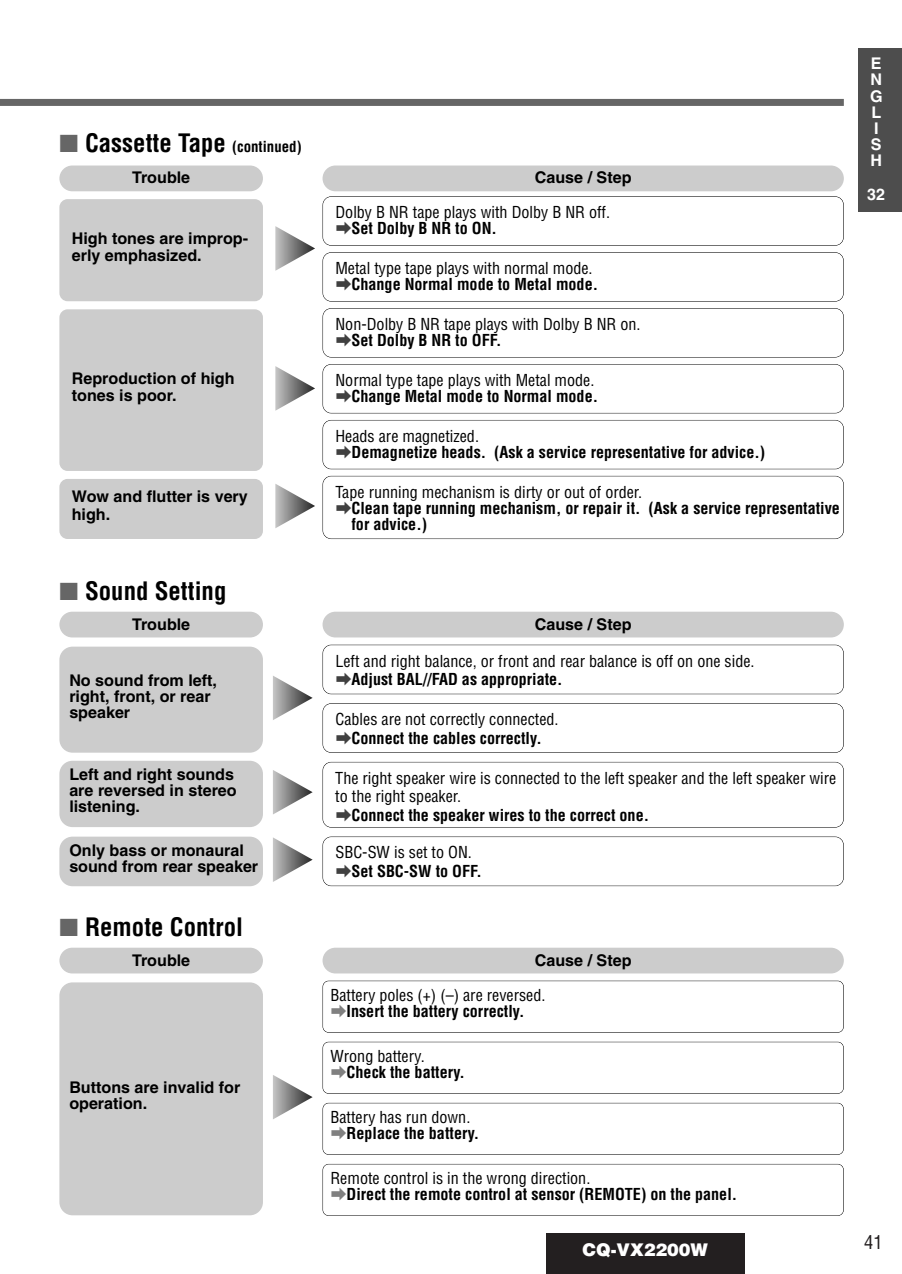
<style>
.page{position:relative;width:902px;height:1274px;background:#fff}
.page>*{position:absolute;margin:0;border:0;box-sizing:border-box;transform-origin:0 0}
.t1{font:700 condensed 24.85px "Helvetica";color:#000}
.t2{font:condensed 18.55px "Helvetica";color:#231f20}
.t3{font:900 17.5px "Helvetica";color:#fff}
.t4{font:condensed 16.1px/18.6px "Helvetica";color:#000}
.t5{font:700 condensed 16.1px/16.1px "Helvetica";color:#000}
.t6{font:700 16.1px/16.1px "Helvetica";color:#000}
.t7{font:700 16.1px/16.1px "Helvetica";color:#fff}
.s1{color:#666}
.s2{font-size:14.88px}
</style>
<div class="page">
<div style="left:546px;top:1233px;width:198px;height:41px;background:#231f20"></div>
<div style="left:858px;top:48px;width:43px;height:131px;background:#4d4d4d"></div>
<div style="left:858px;top:179px;width:43px;height:33px;background:#4d4d4d"></div>
<div style="left:59px;top:166px;width:204px;height:25px;background:#ccc;border-radius:13px"></div>
<div style="left:322px;top:166px;width:521px;height:25px;background:#ccc;border-radius:13px"></div>
<div style="left:322px;top:476px;width:521px;height:63px;border:1px solid #000;border-radius:9px"></div>
<div style="left:322px;top:420px;width:521px;height:49px;border:1px solid #000;border-radius:9px"></div>
<div style="left:322px;top:364px;width:521px;height:49px;border:1px solid #000;border-radius:9px"></div>
<div style="left:322px;top:308px;width:521px;height:50px;border:1px solid #000;border-radius:9px"></div>
<div style="left:322px;top:252px;width:521px;height:50px;border:1px solid #000;border-radius:9px"></div>
<div style="left:322px;top:196px;width:521px;height:50px;border:1px solid #000;border-radius:9px"></div>
<div style="left:59px;top:309px;width:204px;height:162px;background:#ccc;border-radius:8px"></div>
<svg style="left:275px;top:366px;width:40px;height:45px"></svg>
<div style="left:59px;top:479px;width:204px;height:60px;background:#ccc;border-radius:8px"></div>
<svg style="left:275px;top:484px;width:40px;height:44px"></svg>
<div style="left:0;top:99px;width:843px;height:7px;background:#666"></div>
<div style="left:59px;top:612px;width:204px;height:25px;background:#ccc;border-radius:13px"></div>
<div style="left:322px;top:612px;width:521px;height:25px;background:#ccc;border-radius:13px"></div>
<div style="left:59px;top:647px;width:204px;height:106px;background:#ccc;border-radius:13px"></div>
<svg style="left:273px;top:676px;width:39px;height:44px"></svg>
<div style="left:59px;top:761px;width:204px;height:66px;background:#ccc;border-radius:13px"></div>
<svg style="left:273px;top:770px;width:39px;height:45px"></svg>
<div style="left:59px;top:837px;width:204px;height:49px;background:#ccc;border-radius:13px"></div>
<svg style="left:273px;top:837px;width:39px;height:45px"></svg>
<div style="left:322px;top:837px;width:521px;height:49px;border:1px solid #000;border-radius:9px"></div>
<div style="left:322px;top:762px;width:521px;height:66px;border:1px solid #000;border-radius:9px"></div>
<div style="left:322px;top:703px;width:521px;height:50px;border:1px solid #000;border-radius:9px"></div>
<div style="left:322px;top:645px;width:521px;height:49px;border:1px solid #000;border-radius:9px"></div>
<div style="left:59px;top:948px;width:204px;height:25px;background:#ccc;border-radius:13px"></div>
<div style="left:322px;top:948px;width:521px;height:25px;background:#ccc;border-radius:13px"></div>
<div style="left:59px;top:982px;width:204px;height:233px;background:#ccc;border-radius:13px"></div>
<svg style="left:273px;top:1075px;width:39px;height:44px"></svg>
<div style="left:322px;top:1164px;width:521px;height:52px;border:1px solid #000;border-radius:6px"></div>
<div style="left:322px;top:1103px;width:521px;height:52px;border:1px solid #000;border-radius:6px"></div>
<div style="left:322px;top:1042px;width:521px;height:52px;border:1px solid #000;border-radius:6px"></div>
<div style="left:322px;top:981px;width:521px;height:52px;border:1px solid #000;border-radius:6px"></div>
<div style="left:59px;top:199px;width:204px;height:102px;background:#ccc;border-radius:8px"></div>
<svg style="left:275px;top:226px;width:40px;height:45px"></svg>
<h1 class="t1" style="left:59px;top:133px;width:244px"><span class="s1">■</span> Cassette Tape <span class="s2">(continued)</span></h1>
<p class="t6" style="left:132px;top:171px;width:60px">Trouble</p>
<p class="t6" style="left:534px;top:171px;width:98px">Cause / Step</p>
<p class="t6" style="left:72px;top:232px;width:178px">High tones are improp&shy;erly emphasized.</p>
<p class="t6" style="left:72px;top:372px;width:164px">Reproduction of high tones is poor.</p>
<p class="t6" style="left:72px;top:488px;width:177px;line-height:18.6px">Wow and flutter is very high.</p>
<h1 class="t1" style="left:59px;top:582px;width:168px"><span class="s1">■</span> Sound Setting</h1>
<p class="t4" style="left:335px;top:204px;width:276px">Dolby B NR tape plays with Dolby B NR off.</p>
<p class="t5" style="left:351px;top:222px;width:147px">Set Dolby B NR to ON.</p>
<p class="t4" style="left:335px;top:260px;width:259px">Metal type tape plays with normal mode.</p>
<p class="t5" style="left:351px;top:278px;width:248px">Change Normal mode to Metal mode.</p>
<p class="t4" style="left:335px;top:316px;width:306px">Non-Dolby B NR tape plays with Dolby B NR on.</p>
<p class="t5" style="left:351px;top:334px;width:151px">Set Dolby B NR to OFF.</p>
<p class="t4" style="left:335px;top:372px;width:260px">Normal type tape plays with Metal mode.</p>
<p class="t5" style="left:351px;top:389px;width:248px">Change Metal mode to Normal mode.</p>
<p class="t4" style="left:335px;top:428px;width:145px">Heads are magnetized.</p>
<p class="t5" style="left:351px;top:445px;width:415px">Demagnetize heads. (Ask a service representative for advice.)</p>
<p class="t4" style="left:335px;top:484px;width:308px">Tape running mechanism is dirty or out of order.</p>
<p class="t5" style="left:351px;top:501px;width:490px">Clean tape running mechanism, or repair it. (Ask a service representative for advice.)</p>
<p class="t6" style="left:132px;top:617px;width:60px">Trouble</p>
<p class="t6" style="left:534px;top:617px;width:98px">Cause / Step</p>
<p class="t6" style="left:69px;top:674px;width:149px">No sound from left, right, front, or rear speaker</p>
<p class="t4" style="left:335px;top:653px;width:420px">Left and right balance, or front and rear balance is off on one side.</p>
<p class="t5" style="left:351px;top:673px;width:212px">Adjust BAL//FAD as appropriate.</p>
<p class="t4" style="left:335px;top:711px;width:225px">Cables are not correctly connected.</p>
<p class="t5" style="left:351px;top:731px;width:192px">Connect the cables correctly.</p>
<p class="t6" style="left:69px;top:768px;width:169px">Left and right sounds are reversed in stereo listening.</p>
<p class="t6" style="left:69px;top:844px;width:190px">Only bass or monaural sound from rear speaker</p>
<p class="t4" style="left:335px;top:845px;width:138px">SBC-SW is set to ON.</p>
<p class="t4" style="left:335px;top:770px;width:502px">The right speaker wire is connected to the left speaker and the left speaker wire to the right speaker.</p>
<p class="t5" style="left:351px;top:808px;width:299px">Connect the speaker wires to the correct one.</p>
<p class="t5" style="left:351px;top:864px;width:132px">Set SBC-SW to OFF.</p>
<h1 class="t1" style="left:59px;top:918px;width:185px"><span class="s1">■</span> Remote Control</h1>
<p class="t6" style="left:132px;top:953px;width:60px">Trouble</p>
<p class="t6" style="left:534px;top:953px;width:98px">Cause / Step</p>
<p class="t6" style="left:69px;top:1081px;width:172px">Buttons are invalid for operation.</p>
<p class="t4" style="left:330px;top:987px;width:216px">Battery poles (+) (–) are reversed.</p>
<p class="t5" style="left:346px;top:1004px;width:179px">Insert the battery correctly.</p>
<p class="t4" style="left:330px;top:1048px;width:96px">Wrong battery.</p>
<p class="t5" style="left:346px;top:1065px;width:120px">Check the battery.</p>
<p class="t4" style="left:330px;top:1109px;width:141px">Battery has run down.</p>
<p class="t5" style="left:346px;top:1126px;width:134px">Replace the battery.</p>
<p class="t4" style="left:330px;top:1170px;width:261px">Remote control is in the wrong direction.</p>
<p class="t5" style="left:346px;top:1187px;width:392px">Direct the remote control at sensor (REMOTE) on the panel.</p>
<p class="t3" style="left:582px;top:1243px;width:127px">CQ-VX2200W</p>
<p class="t7" style="left:869px;top:57px;width:14px">E<br>N<br>G<br>L<br>I<br>S<br>H</p>
<p class="t7" style="left:866px;top:187px;width:19px">32</p>
<p class="t7" style="left:871px;top:187px;width:10px">1</p>
<p class="t2" style="left:864px;top:1235px;width:20px">41</p>
</div>
